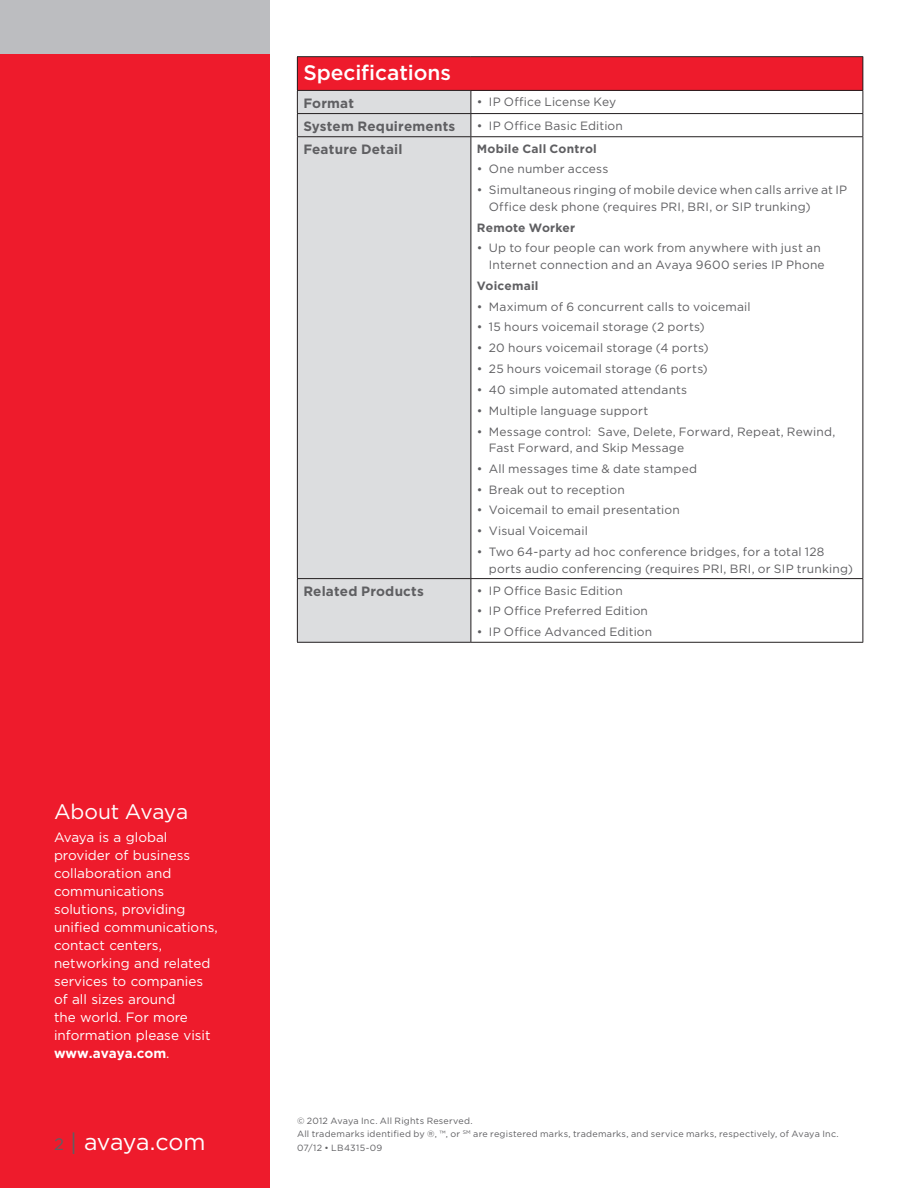
<style>
.page{position:relative;width:918px;height:1188px;background:#fff}
.page>*{position:absolute;margin:0;border:0;box-sizing:border-box;transform-origin:0 0}
.t1{font:23.25px "Gotham";letter-spacing:-.015em;color:#fff}
.Table_Header{font:500 21px "Gotham";color:#fff}
.Boilerplate_Head{font:21px "Gotham";letter-spacing:-.01em;color:#fff}
.Boilerplate_Copy{font:13.5px/18px "Gotham";color:#fff}
.Table_Copy{font:700 13.5px "Gotham";letter-spacing:.015em;color:#5f5f62}
.table_bullet{font:12px/16.5px "Gotham";letter-spacing:.015em;color:#5f5f62}
.table_bullet-2{font:700 12px "Gotham";letter-spacing:.02em;color:#5f5f62}
.Legal{font:9px "Gotham";letter-spacing:.025em;color:#5f5f62}
.s1{font-weight:700}
.s2{font-size:16.5px;color:#5f5f62}
.s3{color:#5f5f62}
</style>
<div class="page">
<div style="left:0;top:0;width:270px;height:1188px;background:#ee1b2c"></div>
<div style="left:297px;top:57px;width:566px;height:33px;background:#ee1b2c"></div>
<div style="left:298px;top:91px;width:173px;height:551px;background:#dcdddf"></div>
<hr style="left:297px;top:136px;width:174px;height:1px;background:#231f20">
<hr style="left:297px;top:137px;width:1px;height:441px;background:#231f20">
<hr style="left:471px;top:136px;width:392px;height:1px;background:#231f20">
<hr style="left:471px;top:137px;width:1px;height:441px;background:#231f20">
<hr style="left:862px;top:137px;width:1px;height:441px;background:#231f20">
<hr style="left:297px;top:578px;width:174px;height:1px;background:#231f20">
<hr style="left:297px;top:579px;width:1px;height:63px;background:#231f20">
<hr style="left:471px;top:578px;width:392px;height:1px;background:#231f20">
<hr style="left:471px;top:579px;width:1px;height:63px;background:#231f20">
<hr style="left:862px;top:579px;width:1px;height:63px;background:#231f20">
<hr style="left:297px;top:642px;width:174px;height:1px;background:#231f20">
<hr style="left:471px;top:642px;width:392px;height:1px;background:#231f20">
<hr style="left:297px;top:56px;width:174px;height:1px;background:#231f20">
<hr style="left:297px;top:57px;width:1px;height:33px;background:#231f20">
<hr style="left:471px;top:56px;width:392px;height:1px;background:#231f20">
<hr style="left:862px;top:57px;width:1px;height:33px;background:#231f20">
<hr style="left:297px;top:90px;width:174px;height:1px;background:#231f20">
<svg style="left:297px;top:91px;width:1px;height:45px"></svg>
<hr style="left:471px;top:90px;width:392px;height:1px;background:#231f20">
<svg style="left:471px;top:91px;width:1px;height:45px"></svg>
<svg style="left:862px;top:91px;width:1px;height:45px"></svg>
<hr style="left:297px;top:113px;width:174px;height:1px;background:#231f20">
<hr style="left:471px;top:113px;width:392px;height:1px;background:#231f20">
<div style="left:0;top:0;width:270px;height:54px;background:#bcbdc0"></div>
<p class="Boilerplate_Head" style="left:54px;top:800px;width:136px">About Avaya</p>
<p class="Boilerplate_Copy" style="left:54px;top:828px;width:165px">Avaya is a global provider of business collaboration and communications solutions, providing unified communications, contact centers, networking and related services to companies of all sizes around<br>the world. For more information please visit <span class="s1">www.avaya.com</span>.</p>
<h1 class="t1" style="left:54px;top:1129px;width:153px"><span class="s2">2</span> <span class="s3">|</span> avaya.com</h1>
<p class="Table_Header" style="left:303px;top:61px;width:149px">Specifications</p>
<p class="Table_Copy" style="left:303px;top:95px;width:52px">Format</p>
<p class="table_bullet" style="left:477px;top:94px;width:141px">• IP Office License Key</p>
<p class="Table_Copy" style="left:303px;top:118px;width:153px">System Requirements</p>
<p class="table_bullet" style="left:477px;top:117px;width:148px">• IP Office Basic Edition</p>
<p class="Table_Copy" style="left:303px;top:141px;width:101px">Feature Detail</p>
<p class="table_bullet-2" style="left:477px;top:141px;width:121px">Mobile Call Control</p>
<p class="table_bullet" style="left:477px;top:161px;width:133px">• One number access</p>
<p class="table_bullet" style="left:489px;top:182px;width:360px;text-indent:-12px">• Simultaneous ringing of mobile device when calls arrive at IP<br>Office desk phone (requires PRI, BRI, or SIP trunking)</p>
<p class="table_bullet-2" style="left:477px;top:220px;width:100px">Remote Worker</p>
<p class="table_bullet" style="left:489px;top:240px;width:337px;text-indent:-12px">• Up to four people can work from anywhere with just an<br>Internet connection and an Avaya 9600 series IP Phone</p>
<p class="table_bullet-2" style="left:477px;top:279px;width:63px">Voicemail</p>
<p class="table_bullet" style="left:477px;top:298px;width:275px">• Maximum of 6 concurrent calls to voicemail</p>
<p class="table_bullet" style="left:477px;top:319px;width:229px">• 15 hours voicemail storage (2 ports)</p>
<p class="table_bullet" style="left:477px;top:340px;width:233px">• 20 hours voicemail storage (4 ports)</p>
<p class="table_bullet" style="left:477px;top:360px;width:232px">• 25 hours voicemail storage (6 ports)</p>
<p class="table_bullet" style="left:477px;top:381px;width:212px">• 40 simple automated attendants</p>
<p class="table_bullet" style="left:477px;top:402px;width:173px">• Multiple language support</p>
<p class="table_bullet" style="left:489px;top:423px;width:348px;text-indent:-12px">• Message control: Save, Delete, Forward, Repeat, Rewind,<br>Fast Forward, and Skip Message</p>
<p class="table_bullet" style="left:477px;top:460px;width:222px">• All messages time &amp; date stamped</p>
<p class="table_bullet" style="left:477px;top:481px;width:149px">• Break out to reception</p>
<p class="table_bullet" style="left:477px;top:502px;width:204px">• Voicemail to email presentation</p>
<p class="table_bullet" style="left:477px;top:523px;width:112px">• Visual Voicemail</p>
<p class="table_bullet" style="left:489px;top:543px;width:366px;text-indent:-12px">• Two 64-party ad hoc conference bridges, for a total 128 ports audio conferencing (requires PRI, BRI, or SIP trunking)</p>
<p class="Table_Copy" style="left:303px;top:583px;width:122px">Related Products</p>
<p class="table_bullet" style="left:477px;top:582px;width:148px">• IP Office Basic Edition</p>
<p class="table_bullet" style="left:477px;top:603px;width:173px">• IP Office Preferred Edition</p>
<p class="table_bullet" style="left:477px;top:624px;width:177px">• IP Office Advanced Edition</p>
<p class="Legal" style="left:297px;top:1115px;width:177px">© 2012 Avaya Inc. All Rights Reserved.</p>
<p class="Legal" style="left:297px;top:1129px;width:543px">All trademarks identified by ®, ™, or <sup>SM</sup> are registered marks, trademarks, and service marks, respectively, of Avaya Inc.</p>
<p class="Legal" style="left:297px;top:1142px;width:87px">07/12 • LB4315-09</p>
</div>
